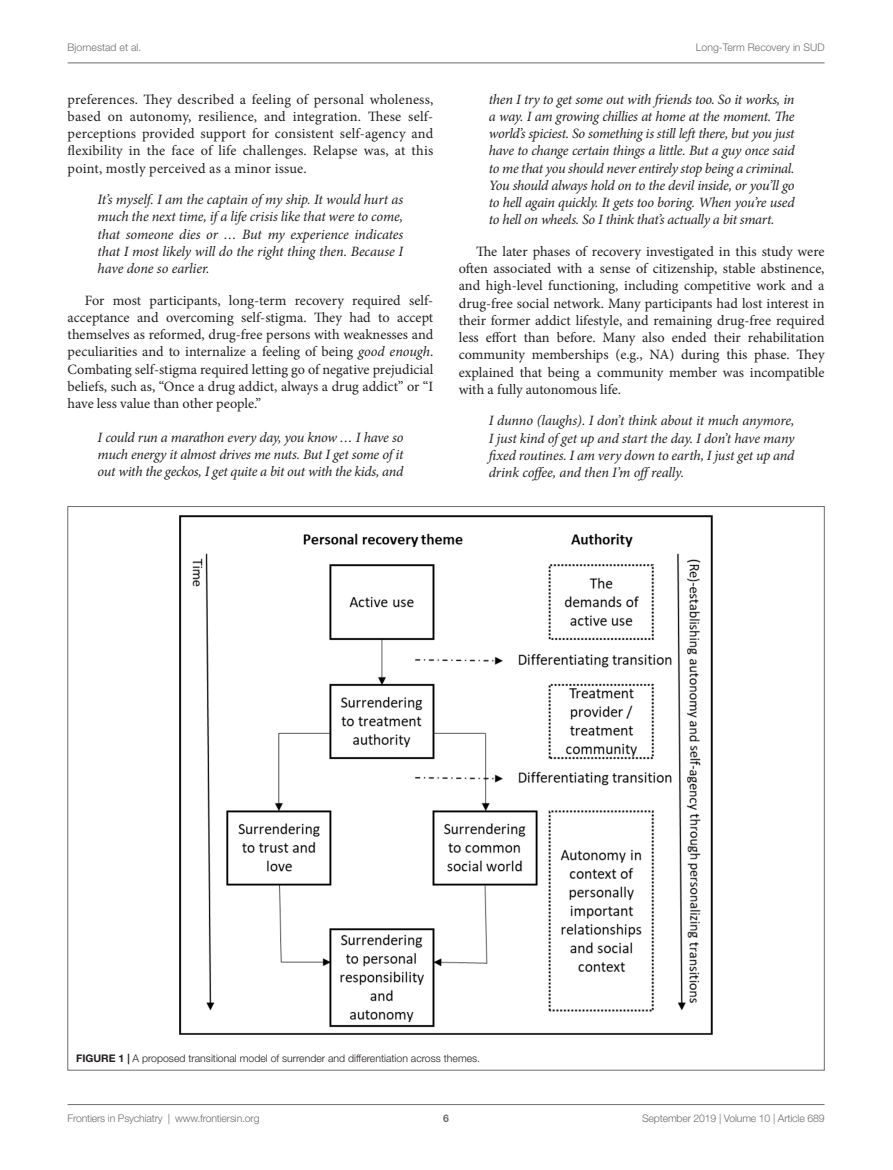
<style>
.page{position:relative;width:893px;height:1170px;background:#fff}
.page>*{position:absolute;margin:0;border:0;box-sizing:border-box;transform-origin:0 0}
.QT1{font:italic 14.25px/17.2px "Minion Pro";letter-spacing:-.015em;color:#231f20;text-align:justify}
.T{font:14.25px/17.2px "Minion Pro";color:#231f20;text-align:justify}
.T1{font:14.25px/17.2px "Minion Pro";letter-spacing:.015em;color:#231f20;text-align:justify}
.t1{font:300 10.5px "Helvetica Neue LT Std";letter-spacing:-.015em;color:#6c6d70}
.FC{font:300 10.5px "Helvetica Neue LT Std";color:#231f20}
.t2{font:700 10.5px "Helvetica Neue LT Std";color:#6c6d70}
.s1{font-style:italic}
.s2{font-weight:700}
</style>
<div class="page">
<hr style="left:68px;top:63px;width:756px;height:1px;background:#6c6d70">
<hr style="left:68px;top:1104px;width:756px;height:1px;background:#6c6d70">
<img style="left:180px;top:515px;width:532px;height:519px">
<p class="t1" style="left:68px;top:41px;width:75px">Bjornestad et al.</p>
<p class="t1" style="left:696px;top:41px;width:130px">Long-Term Recovery in SUD</p>
<p class="T1" style="left:68px;top:90px;width:367px">preferences. They described a feeling of personal wholeness, based on autonomy, resilience, and integration. These self&shy;perceptions provided support for consistent self-agency and flexibility in the face of life challenges. Relapse was, at this point, mostly perceived as a minor issue.</p>
<p class="QT1" style="left:98px;top:191px;width:307px">It’s myself. I am the captain of my ship. It would hurt as much the next time, if a life crisis like that were to come, that someone dies or … But my experience indicates that I most likely will do the right thing then. Because I have done so earlier.</p>
<p class="T" style="left:68px;top:291px;width:367px;text-indent:17px">For most participants, long-term recovery required self&shy;acceptance and overcoming self-stigma. They had to accept themselves as reformed, drug-free persons with weaknesses and peculiarities and to internalize a feeling of being <span class="s1">good enough</span>.<br>Combating self-stigma required letting go of negative prejudicial beliefs, such as, “Once a drug addict, always a drug addict” or “I have less value than other people.”</p>
<p class="QT1" style="left:98px;top:429px;width:307px">I could run a marathon every day, you know … I have so much energy it almost drives me nuts. But I get some of it out with the geckos, I get quite a bit out with the kids, and</p>
<p class="QT1" style="left:489px;top:90px;width:307px">then I try to get some out with friends too. So it works, in a way. I am growing chillies at home at the moment. The world’s spiciest. So something is still left there, but you just have to change certain things a little. But a guy once said to me that you should never entirely stop being a criminal.<br>You should always hold on to the devil inside, or you’ll go to hell again quickly. It gets too boring. When you’re used to hell on wheels. So I think that’s actually a bit smart.</p>
<p class="T" style="left:459px;top:243px;width:367px;text-indent:17px">The later phases of recovery investigated in this study were often associated with a sense of citizenship, stable abstinence, and high-level functioning, including competitive work and a drug-free social network. Many participants had lost interest in their former addict lifestyle, and remaining drug-free required less effort than before. Many also ended their rehabilitation community memberships (e.g., NA) during this phase. They explained that being a community member was incompatible with a fully autonomous life.</p>
<p class="QT1" style="left:489px;top:412px;width:307px">I dunno (laughs). I don’t think about it much anymore, I just kind of get up and start the day. I don’t have many fixed routines. I am very down to earth, I just get up and drink coffee, and then I’m offreally.</p>
<p class="FC" style="left:76px;top:1051px;width:405px"><span class="s2">FIGURE 1 |</span> A proposed transitional model of surrender and differentiation across themes.</p>
<p class="t1" style="left:68px;top:1111px;width:193px">Frontiers in Psychiatry | www.frontiersin.org</p>
<p class="t2" style="left:443px;top:1111px;width:7px">6</p>
<p class="t1" style="left:642px;top:1111px;width:184px">September 2019 | Volume 10 | Article 689</p>
</div>
